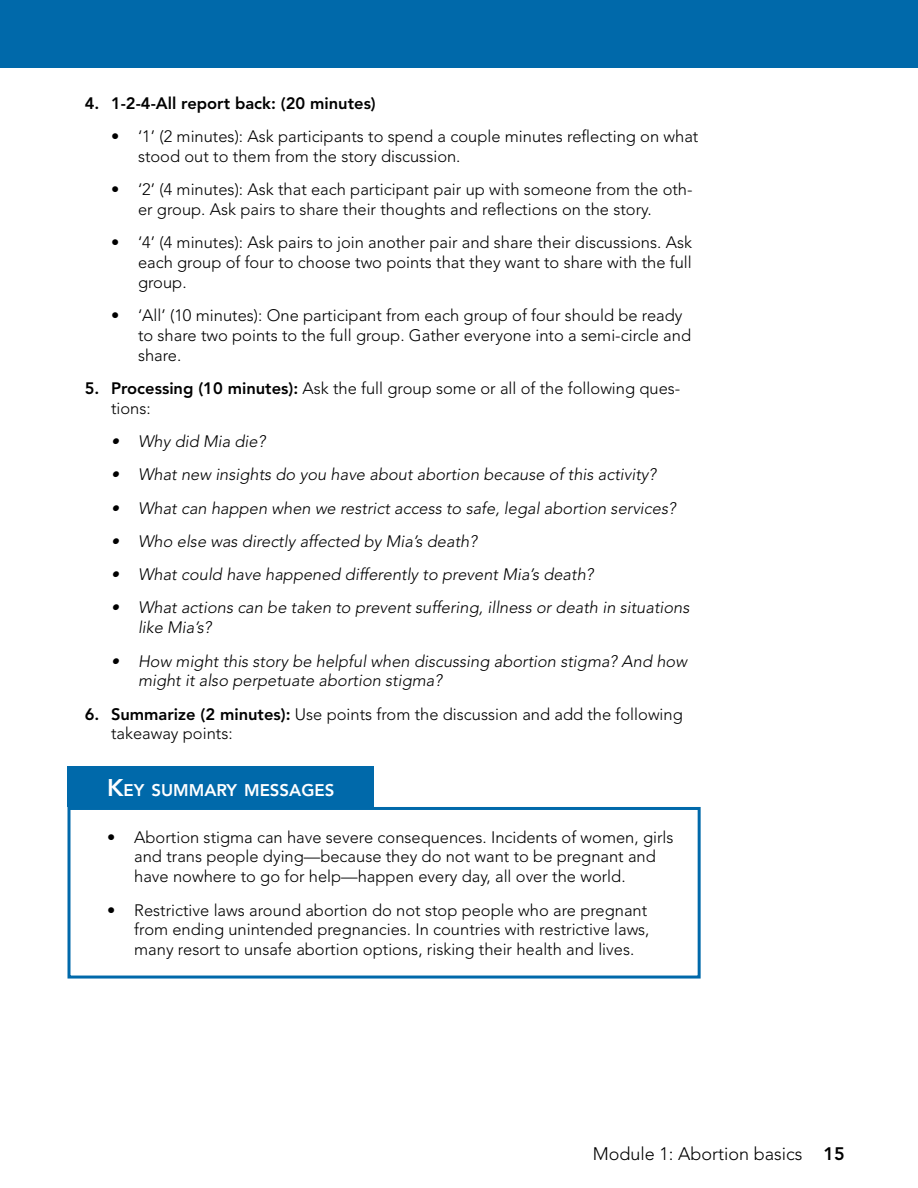
<style>
.page{position:relative;width:918px;height:1188px;background:#fff}
.page>*{position:absolute;margin:0;border:0;box-sizing:border-box;transform-origin:0 0}
.t1{font:300 18px "Avenir LT Std";color:#000}
.t2{font:800 16.8px "Avenir LT Std";color:#fff}
.t3{font:300 16.5px/19.8px "Avenir LT Std";color:#000}
.t4{font:italic 300 16.5px/19.8px "Avenir LT Std";color:#000}
.t5{font:800 16.5px "Avenir LT Std";color:#000}
.s1{font-weight:800}
.s2{font-size:24px}
</style>
<div class="page">
<div style="left:0;top:0;width:918px;height:68px;background:#0069aa"></div>
<div style="left:68px;top:807px;width:633px;height:172px;border:3px solid #0069aa"></div>
<div style="left:68px;top:767px;width:306px;height:40px;background:#0069aa"></div>
<p class="t5" style="left:85px;top:93px;width:293px">4. 1-2-4-All report back: (20 minutes)</p>
<p class="t3" style="left:138px;top:126px;width:562px;text-indent:-27px">• ‘1’ (2 minutes): Ask participants to spend a couple minutes reflecting on what stood out to them from the story discussion.</p>
<p class="t3" style="left:138px;top:179px;width:556px;text-indent:-27px">• ‘2’ (4 minutes): Ask that each participant pair up with someone from the oth&shy;er group. Ask pairs to share their thoughts and reflections on the story.</p>
<p class="t3" style="left:138px;top:233px;width:556px;text-align:justify;text-indent:-27px">• ‘4’ (4 minutes): Ask pairs to join another pair and share their discussions. Ask each group of four to choose two points that they want to share with the full group.</p>
<p class="t3" style="left:138px;top:305px;width:555px;text-indent:-27px">• ‘All’ (10 minutes): One participant from each group of four should be ready to share two points to the full group. Gather everyone into a semi-circle and share.</p>
<p class="t3" style="left:111px;top:378px;width:571px;text-indent:-26px"><span class="s1">5. Processing (10 minutes):</span> Ask the full group some or all of the following ques&shy;tions:</p>
<p class="t4" style="left:111px;top:432px;width:156px">• Why did Mia die?</p>
<p class="t4" style="left:111px;top:465px;width:547px">• What new insights do you have about abortion because of this activity?</p>
<p class="t4" style="left:111px;top:498px;width:566px">• What can happen when we restrict access to safe, legal abortion services?</p>
<p class="t4" style="left:111px;top:532px;width:367px">• Who else was directly affected by Mia’s death?</p>
<p class="t4" style="left:111px;top:565px;width:484px">• What could have happened differently to prevent Mia’s death?</p>
<p class="t4" style="left:138px;top:598px;width:553px;text-indent:-27px">• What actions can be taken to prevent suffering, illness or death in situations like Mia’s?</p>
<p class="t4" style="left:138px;top:651px;width:551px;text-indent:-27px">• How might this story be helpful when discussing abortion stigma? And how might it also perpetuate abortion stigma?</p>
<p class="t3" style="left:111px;top:704px;width:573px;text-indent:-26px"><span class="s1">6. Summarize (2 minutes):</span> Use points from the discussion and add the following takeaway points:</p>
<p class="t2" style="left:107px;top:780px;width:69px"><span class="s2">K</span>EY SUMM</p>
<p class="t2" style="left:204px;top:780px;width:131px">ARY M ESSAGES</p>
<p class="t3" style="left:134px;top:827px;width:541px;text-indent:-27px">• Abortion stigma can have severe consequences. Incidents of women, girls and trans people dying—because they do not want to be pregnant and have nowhere to go for help—happen every day, all over the world.</p>
<p class="t3" style="left:134px;top:900px;width:517px;text-indent:-27px">• Restrictive laws around abortion do not stop people who are pregnant from ending unintended pregnancies. In countries with restrictive laws, many resort to unsafe abortion options, risking their health and lives.</p>
<p class="t1" style="left:593px;top:1143px;width:254px">Module 1: Abortion basics <span class="s1">15</span></p>
</div>
